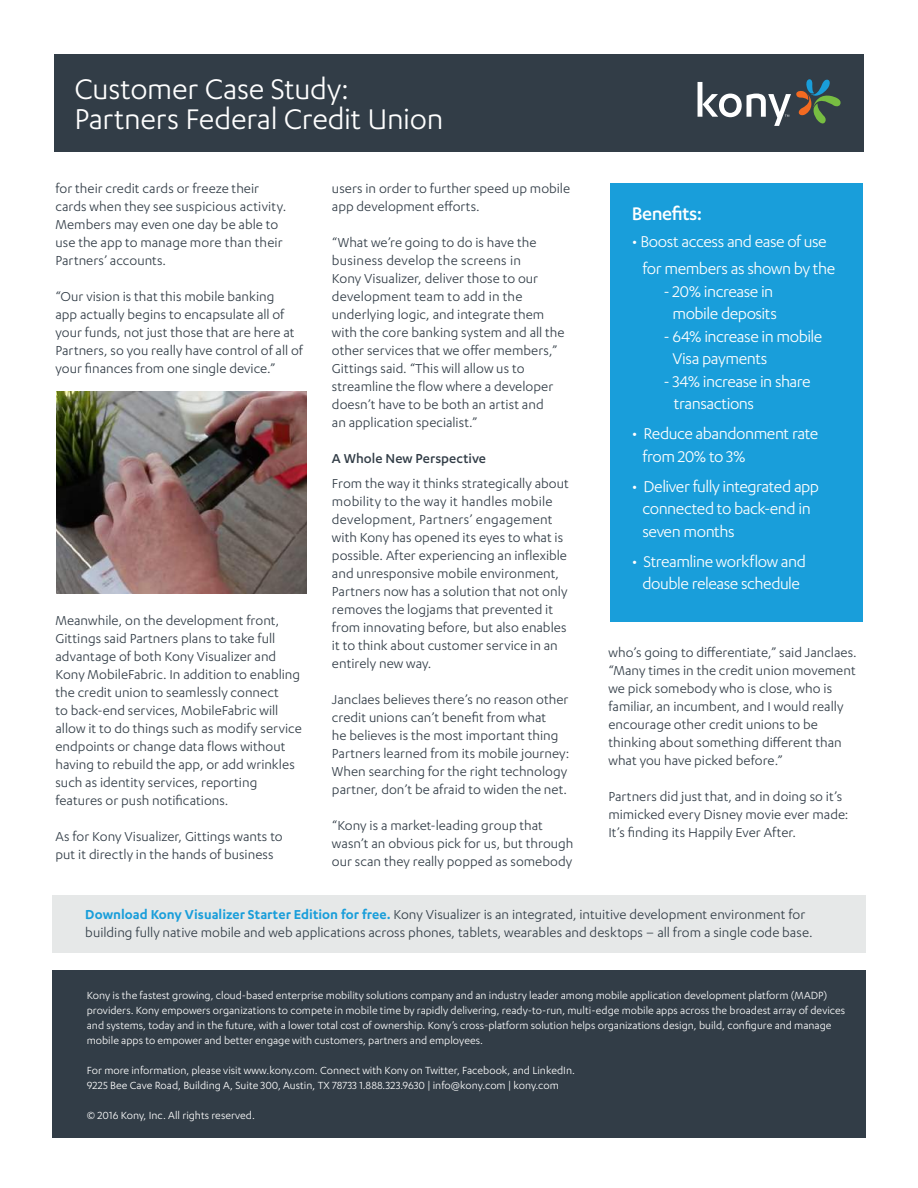
<style>
.page{position:relative;width:918px;height:1188px;background:#fff}
.page>*{position:absolute;margin:0;border:0;box-sizing:border-box;transform-origin:0 0}
.t1{font:33px/30px "Karbon";letter-spacing:-.01em;color:#fff}
.t2{font:500 21px "Karbon";letter-spacing:-.02em;color:#fff}
.t3{font:18px/22.5px "Karbon";letter-spacing:-.025em;color:#fff}
.t4{font:15px/18px "Karbon";color:#323d47}
.t5{font:500 15px "Karbon";letter-spacing:.005em;color:#323d47}
.t6{font:12px/15px "Karbon";color:#fff}
.s1{font-weight:600;color:#199eda}
</style>
<div class="page">
<div style="left:54px;top:54px;width:810px;height:97px;background:#323d47"></div>
<svg style="left:698px;top:79px;width:143px;height:47px"></svg>
<img style="left:56px;top:392px;width:250px;height:202px">
<div style="left:52px;top:971px;width:814px;height:167px;background:#323d47"></div>
<div style="left:52px;top:895px;width:814px;height:58px;background:#e6e8e8"></div>
<div style="left:610px;top:183px;width:253px;height:438px;background:#199eda"></div>
<h1 class="t1" style="left:75px;top:73px;width:370px">Customer Case Study:<br>Partners Federal Credit Union</h1>
<p class="t4" style="left:56px;top:179px;width:232px">for their credit cards or freeze their cards when they see suspicious activity.<br>Members may even one day be able to use the app to manage more than their Partners’ accounts.</p>
<p class="t4" style="left:56px;top:287px;width:249px">“Our vision is that this mobile banking<br>app actually begins to encapsulate all of your funds, not just those that are here at Partners, so you really have control of all of your finances from one single device.”</p>
<p class="t4" style="left:56px;top:611px;width:248px">Meanwhile, on the development front, Gittings said Partners plans to take full advantage of both Kony Visualizer and Kony MobileFabric. In addition to enabling the credit union to seamlessly connect<br>to back-end services, MobileFabric will allow it to do things such as modify service endpoints or change data flows without having to rebuild the app, or add wrinkles such as identity services, reporting features or push notifications.</p>
<p class="t4" style="left:56px;top:827px;width:229px">As for Kony Visualizer, Gittings wants to put it directly in the hands of business</p>
<p class="t4" style="left:332px;top:179px;width:240px">users in order to further speed up mobile app development efforts.</p>
<p class="t4" style="left:332px;top:233px;width:234px">“What we’re going to do is have the business develop the screens in<br>Kony Visualizer, deliver those to our development team to add in the underlying logic, and integrate them with the core banking system and all the other services that we offer members,” Gittings said. “This will allow us to streamline the flow where a developer doesn’t have to be both an artist and<br>an application specialist.”</p>
<p class="t5" style="left:332px;top:450px;width:156px">A Whole New Perspective</p>
<p class="t4" style="left:332px;top:474px;width:239px">From the way it thinks strategically about mobility to the way it handles mobile development, Partners’ engagement with Kony has opened its eyes to what is possible. After experiencing an inflexible and unresponsive mobile environment, Partners now has a solution that not only removes the logjams that prevented it from innovating before, but also enables it to think about customer service in an entirely new way.</p>
<p class="t4" style="left:332px;top:690px;width:239px">Janclaes believes there’s no reason other credit unions can’t benefit from what<br>he believes is the most important thing Partners learned from its mobile journey:<br>When searching for the right technology partner, don’t be afraid to widen the net.</p>
<p class="t4" style="left:332px;top:816px;width:243px">“Kony is a market-leading group that wasn’t an obvious pick for us, but through our scan they really popped as somebody</p>
<h2 class="t2" style="left:632px;top:202px;width:72px">Benefits:</h2>
<p class="t3" style="left:632px;top:228px;width:205px;line-height:27px;text-align:center">• Boost access and ease of use for members as shown by the</p>
<p class="t3" style="left:663px;top:279px;width:115px;text-align:center">- 20% increase in mobile deposits</p>
<p class="t3" style="left:672px;top:324px;width:151px;text-indent:-9px">- 64% increase in mobile<br>Visa payments</p>
<p class="t3" style="left:674px;top:369px;width:138px;text-indent:-10px">- 34% increase in share transactions</p>
<p class="t3" style="left:642px;top:422px;width:177px;text-indent:-10px">• Reduce abandonment rate from 20% to 3%</p>
<p class="t3" style="left:642px;top:474px;width:178px;text-indent:-10px">• Deliver fully integrated app connected to back-end in seven months</p>
<p class="t3" style="left:632px;top:549px;width:176px;text-align:center">• Streamline workflow and double release schedule</p>
<p class="t4" style="left:608px;top:643px;width:250px">who’s going to differentiate,” said Janclaes. “Many times in the credit union movement we pick somebody who is close, who is familiar, an incumbent, and I would really encourage other credit unions to be thinking about something different than what you have picked before.”</p>
<p class="t4" style="left:608px;top:787px;width:242px">Partners did just that, and in doing so it’s mimicked every Disney movie ever made:<br>It’s finding its Happily Ever After.</p>
<p class="t4" style="left:85px;top:905px;width:729px"><span class="s1">Download Kony Visualizer Starter Edition for free.</span> Kony Visualizer is an integrated, intuitive development environment for building fully native mobile and web applications across phones, tablets, wearables and desktops – all from a single code base.</p>
<p class="t6" style="left:87px;top:987px;width:760px">Kony is the fastest growing, cloud-based enterprise mobility solutions company and an industry leader among mobile application development platform (MADP) providers. Kony empowers organizations to compete in mobile time by rapidly delivering, ready-to-run, multi-edge mobile apps across the broadest array of devices and systems, today and in the future, with a lower total cost of ownership. Kony’s cross-platform solution helps organizations design, build, configure and manage mobile apps to empower and better engage with customers, partners and employees.</p>
<p class="t6" style="left:87px;top:1062px;width:490px">For more information, please visit www.kony.com. Connect with Kony on Twitter, Facebook, and LinkedIn.<br>9225 Bee Cave Road, Building A, Suite 300, Austin, TX 78733 1.888.323.9630 | info@kony.com | kony.com</p>
<p class="t6" style="left:87px;top:1107px;width:170px">© 2016 Kony, Inc. All rights reserved.</p>
</div>
